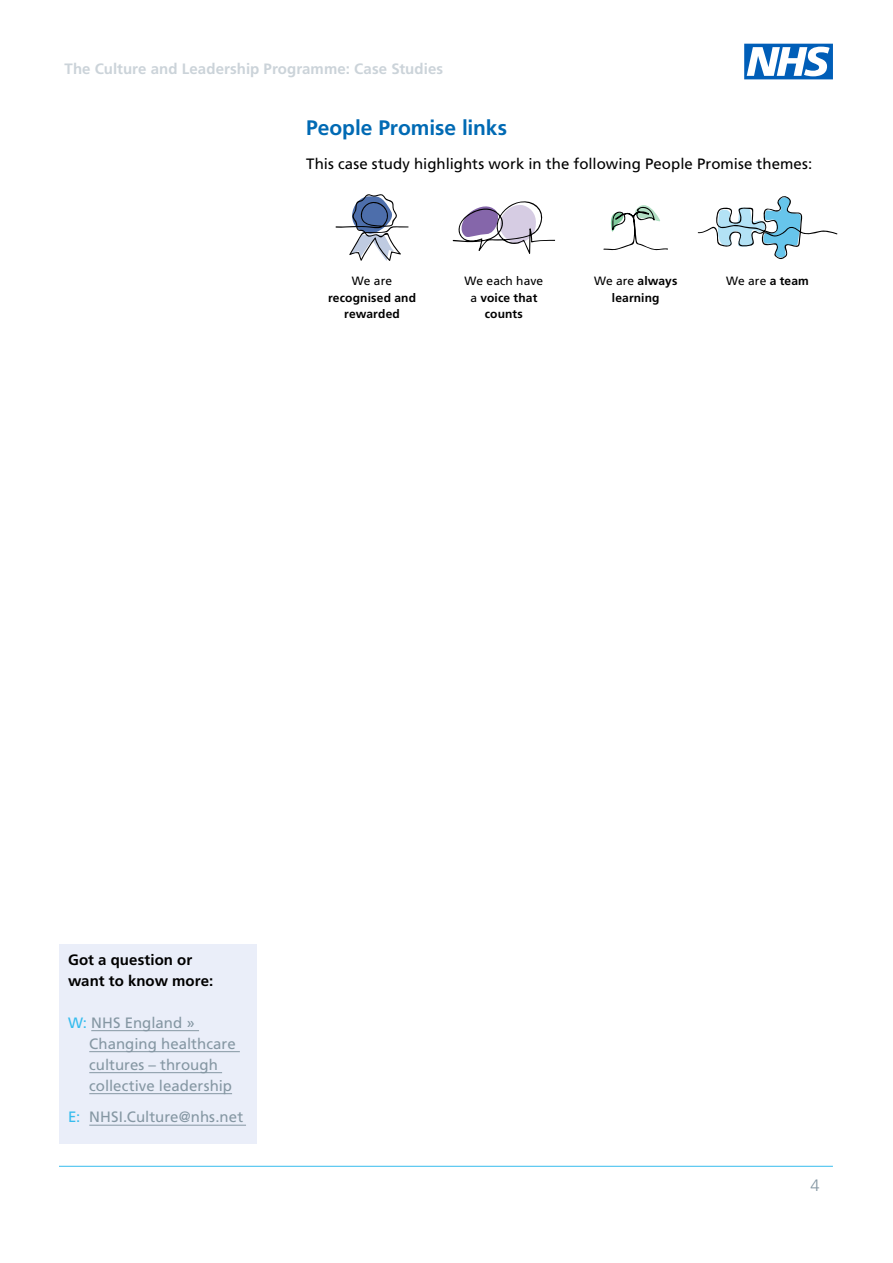
<style>
.page{position:relative;width:893px;height:1263px;background:#fff}
.page>*{position:absolute;margin:0;border:0;box-sizing:border-box;transform-origin:0 0}
.t1{font:700 21px "Frutiger LT Std";letter-spacing:-.005em;color:#006ab4}
.t2{font:300 16.5px "Frutiger LT Std";color:#8597a3}
.t3{font:15px/21px "Frutiger LT Std";letter-spacing:.005em;color:#8597a3}
.t4{font:15px "Frutiger LT Std";letter-spacing:.005em;color:#000}
.t5{font:700 15px "Frutiger LT Std";letter-spacing:.005em;color:#cbd3d9}
.t6{font:700 15px/21px "Frutiger LT Std";letter-spacing:.005em;color:#000}
.t7{font:700 12px/16.5px "Frutiger LT Std";letter-spacing:.01em;color:#000;text-align:center}
.t8{font:12px "Frutiger LT Std";letter-spacing:.01em;color:#000}
.s1{font-weight:400}
.s2{font-weight:700}
.s3{color:#36bcee}
</style>
<div class="page">
<hr style="left:59px;top:1166px;width:774px;height:1px;background:#36bcee">
<svg style="left:744px;top:44px;width:89px;height:35px"></svg>
<svg style="left:336px;top:194px;width:72px;height:67px"></svg>
<svg style="left:453px;top:201px;width:102px;height:53px"></svg>
<svg style="left:603px;top:205px;width:65px;height:45px"></svg>
<svg style="left:698px;top:196px;width:139px;height:63px"></svg>
<div style="left:60px;top:945px;width:197px;height:199px;background:#eaeef9"></div>
<hr style="left:91px;top:1030px;width:108px;height:1px;background:#8597a3">
<hr style="left:89px;top:1051px;width:151px;height:1px;background:#8597a3">
<hr style="left:89px;top:1072px;width:133px;height:1px;background:#8597a3">
<hr style="left:89px;top:1093px;width:143px;height:1px;background:#8597a3">
<hr style="left:89px;top:1125px;width:157px;height:1px;background:#8597a3">
<p class="t5" style="left:65px;top:60px;width:380px">The Culture and Leadership Programme: Case Studies</p>
<h1 class="t1" style="left:306px;top:115px;width:203px">People Promise links</h1>
<p class="t4" style="left:306px;top:155px;width:507px">This case study highlights work in the following People Promise themes:</p>
<p class="t8" style="left:352px;top:274px;width:42px">We are</p>
<p class="t7" style="left:328px;top:289px;width:89px">recognised and rewarded</p>
<p class="t7" style="left:465px;top:273px;width:80px"><span class="s1">We each have a</span> voice that counts</p>
<p class="t7" style="left:594px;top:273px;width:85px"><span class="s1">We are</span> always learning</p>
<p class="t8" style="left:726px;top:274px;width:84px">We are <span class="s2">a team</span></p>
<p class="t6" style="left:68px;top:949px;width:147px">Got a question or want to know more:</p>
<p class="t3" style="left:89px;top:1012px;width:148px;text-indent:-21px"><span class="s3">W:</span> NHS England »<br>Changing healthcare cultures – through collective leadership</p>
<p class="t3" style="left:68px;top:1106px;width:177px"><span class="s3">E:</span> NHSI.Culture@nhs.net</p>
<p class="t2" style="left:810px;top:1176px;width:11px">4</p>
</div>
